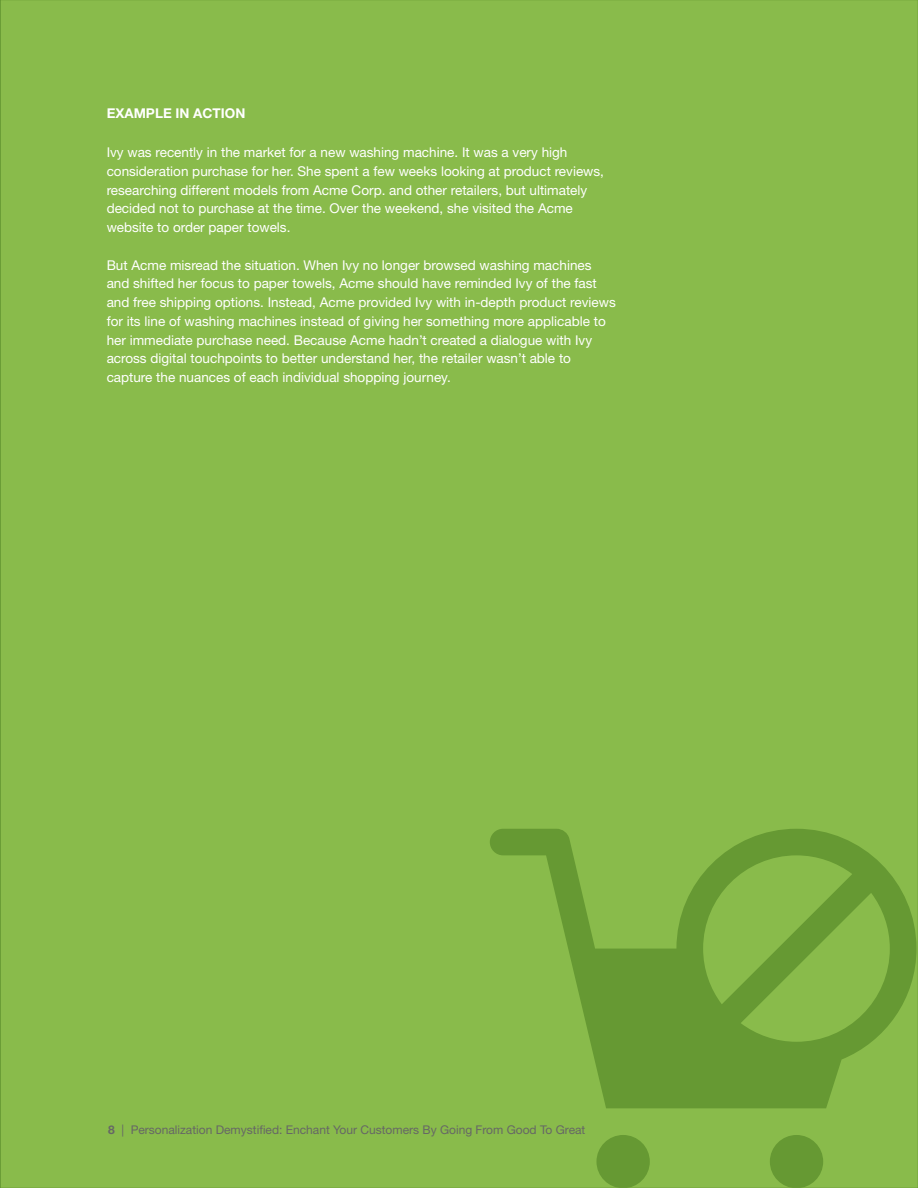
<style>
.page{position:relative;width:918px;height:1188px;background:#89bb4b}
.page>*{position:absolute;margin:0;border:0;box-sizing:border-box;transform-origin:0 0}
.t1{font:13.5px/18.8px "Helvetica Neue LT Std";color:#fff}
.t2{font:700 13.5px "Helvetica Neue LT Std";color:#fff}
.t3{font:12px "Helvetica Neue LT Std";color:#666}
.s1{font-weight:700}
</style>
<div class="page">
<svg style="left:490px;top:829px;width:426px;height:279px;background:#7aac40"></svg>
<div style="left:596px;top:1135px;width:54px;height:53px;background:#693;border-radius:50%"></div>
<div style="left:770px;top:1135px;width:53px;height:53px;background:#693;border-radius:50%"></div>
<p class="t2" style="left:107px;top:104px;width:140px">EXAMPLE IN ACTION</p>
<p class="t1" style="left:107px;top:143px;width:499px">Ivy was recently in the market for a new washing machine. It was a very high consideration purchase for her. She spent a few weeks looking at product reviews, researching different models from Acme Corp. and other retailers, but ultimately decided not to purchase at the time. Over the weekend, she visited the Acme website to order paper towels.</p>
<p class="t1" style="left:107px;top:255px;width:511px">But Acme misread the situation. When Ivy no longer browsed washing machines and shifted her focus to paper towels, Acme should have reminded Ivy of the fast and free shipping options. Instead, Acme provided Ivy with in-depth product reviews for its line of washing machines instead of giving her something more applicable to her immediate purchase need. Because Acme hadn’t created a dialogue with Ivy across digital touchpoints to better understand her, the retailer wasn’t able to capture the nuances of each individual shopping journey.</p>
<p class="t3" style="left:108px;top:1123px;width:479px"><span class="s1">8</span> | Personalization Demystified: Enchant Your Customers By Going From Good To Great</p>
</div>
